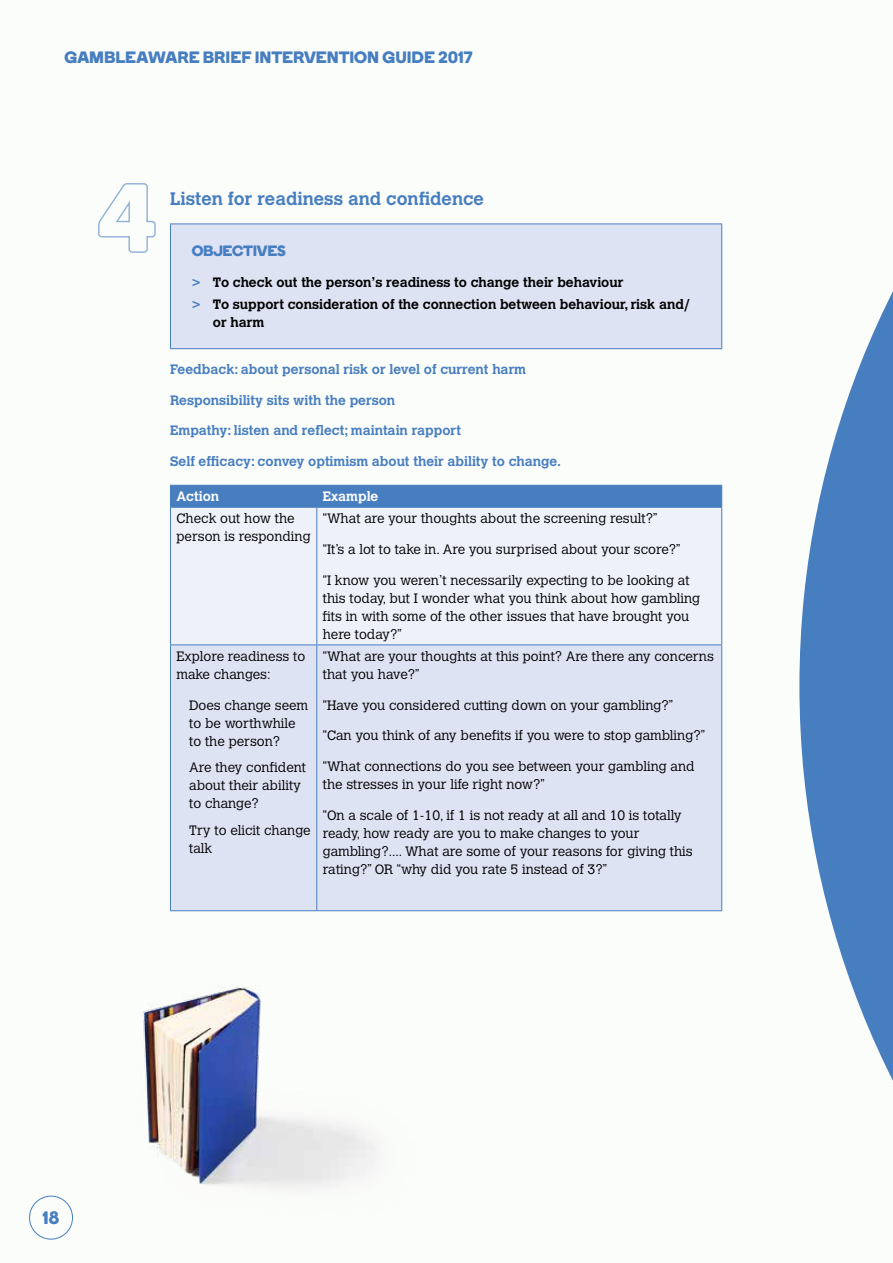
<style>
.page{position:relative;width:893px;height:1263px;background:#fbfdfa}
.page>*{position:absolute;margin:0;border:0;box-sizing:border-box;transform-origin:0 0}
.t1{font:95.7px "Boing";color:#fbfdfa}
.t2{font:700 18px "Calvert MT Std";color:#477ec0}
.t3{font:18px "Boing";color:#477ec0}
.t4{font:16.5px "Boing";letter-spacing:.02em;color:#477ec0}
.t5{font:15px "Boing";color:#477ec0}
.t6{font:300 13.5px/18px "Calvert MT Std";color:#000}
.t7{font:700 13.5px "Calvert MT Std";color:#477ec0}
.t8{font:700 13.5px/22.2px "Calvert MT Std";color:#000}
.t9{font:700 13.5px "Calvert MT Std";color:#fff}
.s1{color:#477ec0}
</style>
<div class="page">
<svg style="left:799px;top:291px;width:94px;height:790px;fill:#477ec0"></svg>
<div style="left:170px;top:224px;width:552px;height:125px;background:#dee3f4"></div>
<hr style="left:170px;top:224px;width:552px;height:1px;background:#477ec0">
<hr style="left:170px;top:224px;width:1px;height:124px;background:#477ec0">
<hr style="left:721px;top:224px;width:1px;height:124px;background:#477ec0">
<hr style="left:170px;top:348px;width:552px;height:1px;background:#477ec0">
<div style="left:171px;top:508px;width:550px;height:136px;background:#eff1fa"></div>
<div style="left:171px;top:645px;width:550px;height:265px;background:#dee3f4"></div>
<div style="left:170px;top:485px;width:552px;height:22px;background:#477ec0"></div>
<hr style="left:170px;top:507px;width:147px;height:1px;background:#477ec0">
<hr style="left:170px;top:508px;width:1px;height:136px;background:#477ec0">
<hr style="left:317px;top:507px;width:405px;height:1px;background:#477ec0">
<hr style="left:316px;top:508px;width:1px;height:136px;background:#477ec0">
<hr style="left:721px;top:508px;width:1px;height:136px;background:#477ec0">
<hr style="left:170px;top:644px;width:147px;height:1px;background:#477ec0">
<hr style="left:170px;top:645px;width:1px;height:265px;background:#477ec0">
<hr style="left:317px;top:644px;width:405px;height:1px;background:#477ec0">
<hr style="left:316px;top:645px;width:1px;height:265px;background:#477ec0">
<hr style="left:721px;top:645px;width:1px;height:265px;background:#477ec0">
<hr style="left:170px;top:910px;width:147px;height:1px;background:#477ec0">
<hr style="left:317px;top:910px;width:405px;height:1px;background:#477ec0">
<svg style="left:98px;top:183px;width:58px;height:70px"></svg>
<img style="left:70px;top:987px;width:305px;height:242px">
<div style="left:30px;top:1196px;width:43px;height:43px;background:#fbfdfa;border-radius:50%"></div>
<div style="left:29px;top:1196px;width:44px;height:43px;border:1px solid #477ec0;border-radius:50%"></div>
<p class="t4" style="left:65px;top:47px;width:409px">GAMBLEAWARE BRIEF INTERVENTION GUIDE 2017</p>
<h1 class="t1" style="left:99px;top:159px;width:59px">4</h1>
<h2 class="t2" style="left:170px;top:187px;width:316px">Listen for readiness and confidence</h2>
<p class="t5" style="left:192px;top:242px;width:96px">OBJECTIVES</p>
<p class="t8" style="left:192px;top:271px;width:500px"><span class="s1">&gt;</span> To check out the person’s readiness to change their behaviour<br><span class="s1">&gt;</span> To support consideration of the connection between behaviour, risk and/</p>
<p class="t8" style="left:213px;top:311px;width:53px">or harm</p>
<p class="t7" style="left:170px;top:360px;width:357px">Feedback: about personal risk or level of current harm</p>
<p class="t7" style="left:170px;top:391px;width:227px">Responsibility sits with the person</p>
<p class="t7" style="left:170px;top:422px;width:292px">Empathy: listen and reflect; maintain rapport</p>
<p class="t7" style="left:170px;top:453px;width:392px">Self efficacy: convey optimism about their ability to change.</p>
<p class="t9" style="left:176px;top:488px;width:44px">Action</p>
<p class="t9" style="left:323px;top:488px;width:57px">Example</p>
<p class="t6" style="left:176px;top:510px;width:136px">Check out how the person is responding</p>
<p class="t6" style="left:323px;top:510px;width:336px">“What are your thoughts about the screening result?”</p>
<p class="t6" style="left:323px;top:541px;width:359px">“It’s a lot to take in. Are you surprised about your score?”</p>
<p class="t6" style="left:323px;top:571px;width:379px">“I know you weren’t necessarily expecting to be looking at this today, but I wonder what you think about how gambling fits in with some of the other issues that have brought you here today?”</p>
<p class="t6" style="left:176px;top:647px;width:130px">Explore readiness to make changes:</p>
<p class="t6" style="left:189px;top:696px;width:121px">Does change seem to be worthwhile to the person?</p>
<p class="t6" style="left:189px;top:759px;width:118px">Are they confident about their ability to change?</p>
<p class="t6" style="left:189px;top:821px;width:123px">Try to elicit change talk</p>
<p class="t6" style="left:323px;top:647px;width:393px">“What are your thoughts at this point? Are there any concerns that you have?”</p>
<p class="t6" style="left:323px;top:696px;width:352px">“Have you considered cutting down on your gambling?”</p>
<p class="t6" style="left:323px;top:727px;width:384px">“Can you think of any benefits if you were to stop gambling?”</p>
<p class="t6" style="left:323px;top:758px;width:373px">“What connections do you see between your gambling and the stresses in your life right now?”</p>
<p class="t6" style="left:323px;top:806px;width:372px">“On a scale of 1-10, if 1 is not ready at all and 10 is totally ready, how ready are you to make changes to your gambling?.... What are some of your reasons for giving this rating?” OR “why did you rate 5 instead of 3?”</p>
<h2 class="t3" style="left:43px;top:1206px;width:18px">18</h2>
</div>
